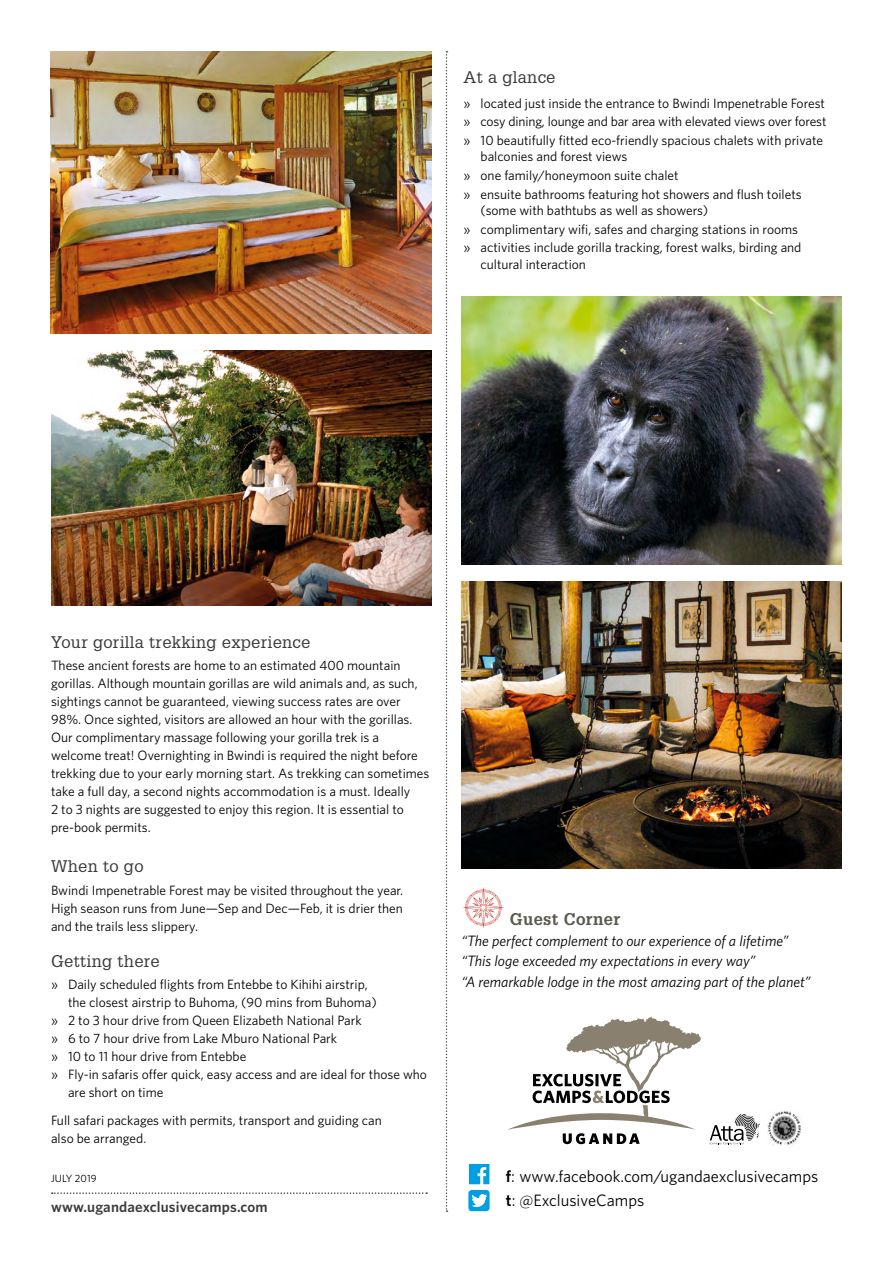
<style>
.page{position:relative;width:893px;height:1263px;background:#fff}
.page>*{position:absolute;margin:0;border:0;box-sizing:border-box;transform-origin:0 0}
.t1{font:16.5px "Glypha LT Std";letter-spacing:.02em;color:#373a3b}
.t2{font:16.5px/24px "Whitney HTF";color:#000}
.t3{font:700 16.5px "Glypha LT Std";letter-spacing:.02em;color:#5a594c}
.t4{font:italic 15px/20.7px "Whitney HTF";color:#000}
.t5{font:600 15px "Whitney HTF";letter-spacing:.01em;color:#3c3c3b}
.t6{font:13.5px/18px "Whitney HTF";color:#000}
.t7{font:10.5px "Whitney HTF";letter-spacing:.005em;color:#000}
.s1{font-weight:600}
</style>
<div class="page">
<div style="left:468px;top:1190px;width:22px;height:21px;background:#009fe3;border-radius:3px"></div>
<svg style="left:471px;top:1194px;width:16px;height:13px"></svg>
<svg style="left:446px;top:51px;width:1px;height:1161px"></svg>
<img style="left:461px;top:297px;width:381px;height:268px">
<img style="left:461px;top:582px;width:381px;height:286px">
<svg style="left:469px;top:1164px;width:20px;height:20px"></svg>
<svg style="left:463px;top:887px;width:41px;height:41px"></svg>
<img style="left:51px;top:51px;width:381px;height:283px">
<img style="left:51px;top:351px;width:381px;height:255px">
<svg style="left:52px;top:1192px;width:375px;height:2px"></svg>
<svg style="left:709px;top:1114px;width:51px;height:30px"></svg>
<img style="left:767px;top:1111px;width:35px;height:34px">
<svg style="left:507px;top:1016px;width:194px;height:128px"></svg>
<p class="t1" style="left:463px;top:67px;width:93px">At a glance</p>
<p class="t6" style="left:463px;top:93px;width:364px;line-height:18.6px;text-align:justify">» located just inside the entrance to Bwindi Impenetrable Forest » cosy dining, lounge and bar area with elevated views over forest » 10 beautifully fitted eco-friendly spacious chalets with private</p>
<p class="t6" style="left:463px;top:147px;width:340px;line-height:18.6px;text-indent:17px">balconies and forest views<br>» one family/honeymoon suite chalet<br>» ensuite bathrooms featuring hot showers and flush toilets</p>
<p class="t6" style="left:463px;top:201px;width:339px;line-height:18.6px;text-indent:17px">(some with bathtubs as well as showers)<br>» complimentary wifi, safes and charging stations in rooms » activities include gorilla tracking, forest walks, birding and</p>
<p class="t6" style="left:481px;top:255px;width:107px">cultural interaction</p>
<p class="t1" style="left:51px;top:632px;width:261px">Your gorilla trekking experience</p>
<p class="t6" style="left:51px;top:656px;width:380px">These ancient forests are home to an estimated 400 mountain gorillas. Although mountain gorillas are wild animals and, as such, sightings cannot be guaranteed, viewing success rates are over 98%. Once sighted, visitors are allowed an hour with the gorillas.<br>Our complimentary massage following your gorilla trek is a welcome treat! Overnighting in Bwindi is required the night before trekking due to your early morning start. As trekking can sometimes take a full day, a second nights accommodation is a must. Ideally<br>2 to 3 nights are suggested to enjoy this region. It is essential to pre-book permits.</p>
<p class="t1" style="left:51px;top:856px;width:94px">When to go</p>
<p class="t6" style="left:51px;top:880px;width:354px;text-align:justify">Bwindi Impenetrable Forest may be visited throughout the year.<br>High season runs from June—Sep and Dec—Feb, it is drier then and the trails less slippery.</p>
<p class="t1" style="left:51px;top:951px;width:110px">Getting there</p>
<p class="t6" style="left:51px;top:975px;width:318px">» Daily scheduled flights from Entebbe to Kihihi airstrip,</p>
<p class="t6" style="left:68px;top:993px;width:310px">the closest airstrip to Buhoma, (90 mins from Buhoma)</p>
<p class="t6" style="left:51px;top:1011px;width:312px">» 2 to 3 hour drive from Queen Elizabeth National Park</p>
<p class="t6" style="left:51px;top:1029px;width:288px">» 6 to 7 hour drive from Lake Mburo National Park</p>
<p class="t6" style="left:51px;top:1047px;width:197px">» 10 to 11 hour drive from Entebbe</p>
<p class="t6" style="left:51px;top:1065px;width:377px">» Fly-in safaris offer quick, easy access and are ideal for those who</p>
<p class="t6" style="left:68px;top:1083px;width:97px">are short on time</p>
<p class="t6" style="left:51px;top:1111px;width:332px">Full safari packages with permits, transport and guiding can also be arranged.</p>
<p class="t7" style="left:51px;top:1172px;width:47px">JULY 2019</p>
<p class="t5" style="left:51px;top:1198px;width:218px">www.ugandaexclusivecamps.com</p>
<p class="t3" style="left:510px;top:909px;width:112px">Guest Corner</p>
<p class="t4" style="left:461px;top:930px;width:351px">“The perfect complement to our experience of a lifetime” “This loge exceeded my expectations in every way”<br>“A remarkable lodge in the most amazing part of the planet”</p>
<p class="t2" style="left:506px;top:1164px;width:314px"><span class="s1">f</span>: www.facebook.com/ugandaexclusivecamps <span class="s1">t</span>: @ExclusiveCamps</p>
</div>
